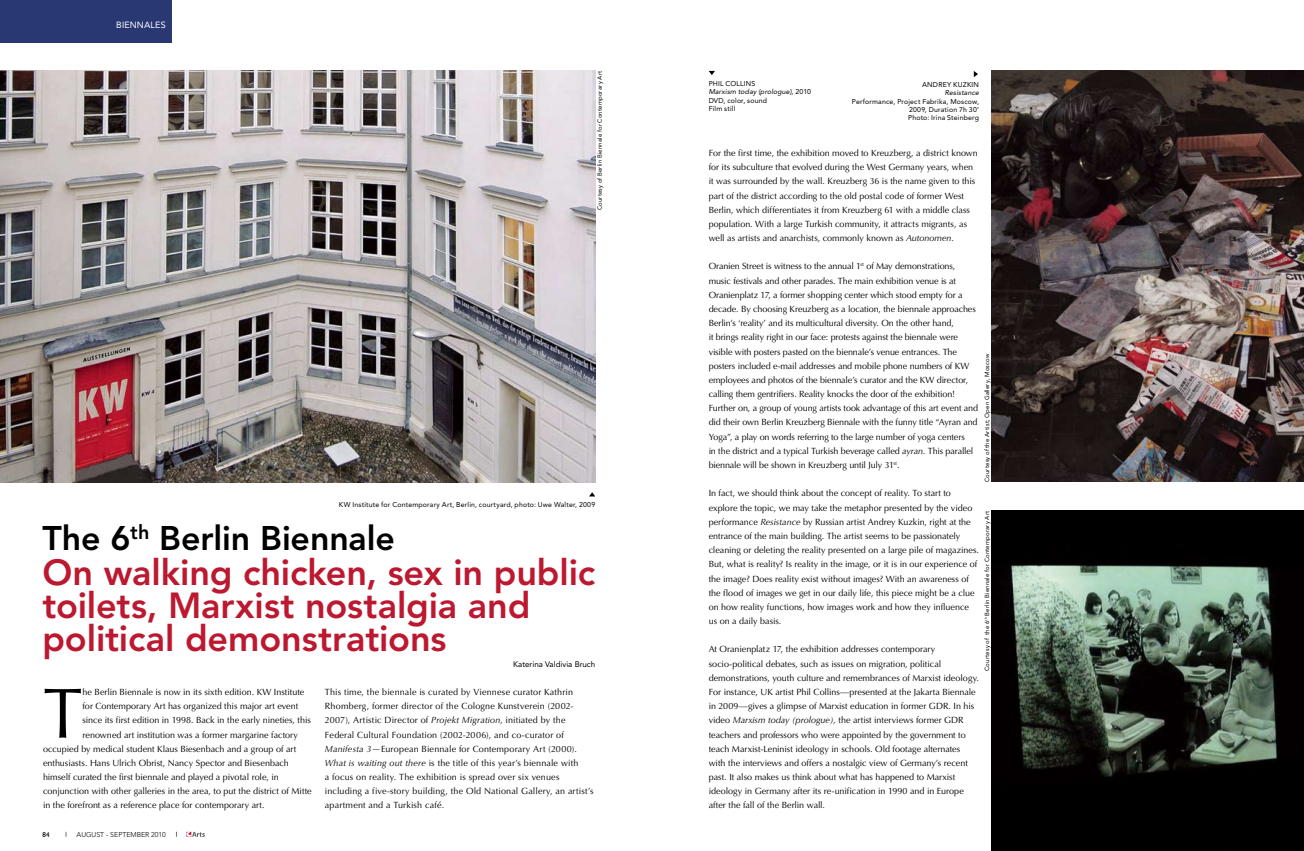
<style>
.page{position:relative;width:1304px;height:851px;background:#fff}
.page>*{position:absolute;margin:0;border:0;box-sizing:border-box;transform-origin:0 0}
.t1{font:71.1px "Optima LT Std";color:#000}
.t2{font:800 36px/33px "Avenir LT Std";letter-spacing:-.005em;color:#bc1930}
.t3{font:800 33.9px "Avenir LT Std";letter-spacing:-.005em;color:#000}
.t4{font:9px/14.2px "Optima LT Std";letter-spacing:-.005em;color:#000}
.t5{font:9px/14.2px "Optima LT Std";letter-spacing:.015em;color:#000}
.t6{font:9px "Avenir LT Std";letter-spacing:.015em;color:#fff}
.t7{font:8px "Avenir LT Std";color:#000}
.t8{font:7px/8.4px "Avenir LT Std";letter-spacing:.02em;color:#000;text-align:justify}
.t9{font:300 7px "Avenir LT Std";color:#000}
.t10{font:italic 7px "Avenir LT Std";letter-spacing:.02em;color:#000}
.t11{font:7px "Humanist 521 BT";color:#000}
.t12{font:6px "Avenir LT Std";letter-spacing:.025em;color:#000}
.s1{font-style:italic}
</style>
<div class="page">
<svg style="left:186px;top:831px;width:19px;height:5px"></svg>
<div style="left:0;top:0;width:172px;height:43px;background:#293773"></div>
<img style="left:0;top:71px;width:595px;height:411px">
<img style="left:991px;top:71px;width:313px;height:410px">
<img style="left:991px;top:510px;width:313px;height:340px">
<svg style="left:589px;top:492px;width:6px;height:4px"></svg>
<svg style="left:974px;top:71px;width:4px;height:6px"></svg>
<svg style="left:709px;top:71px;width:6px;height:4px"></svg>
<p class="t6" style="left:116px;top:19px;width:51px">BIENNALES</p>
<p class="t12" style="left:596px;top:210px;width:141px;rotate:-90deg">Courtesy of Berlin Biennale for Contemporary Art</p>
<p class="t8" style="left:922px;top:80px;width:50px">An drey Kuzkin</p>
<p class="t8" style="left:709px;top:79px;width:104px;text-align:left">Phil Collins<br><span class="s1">Marxism today (prologue),</span> 2010<br>DVD, color, sound<br>Film still</p>
<p class="t10" style="left:945px;top:89px;width:36px">Resistance</p>
<p class="t8" style="left:908px;top:97px;width:72px;text-indent:-56px">Performance, Project Fabrika, Moscow, 2009, Duration 7h 30’ Photo: Irina Steinberg</p>
<p class="t4" style="left:709px;top:146px;width:271px">For the first time, the exhibition moved to Kreuzberg, a district known for its subculture that evolved during the West Germany years, when it was surrounded by the wall. Kreuzberg 36 is the name given to this part of the district according to the old postal code of former West Berlin, which differentiates it from Kreuzberg 61 with a middle class population. With a large Turkish community, it attracts migrants, as well as artists and anarchists, commonly known as <span class="s1">Autonomen</span>.</p>
<p class="t4" style="left:709px;top:259px;width:271px">Oranien Street is witness to the annual 1<sup>st</sup> of May demonstrations, music festivals and other parades. The main exhibition venue is at Oranienplatz 17, a former shopping center which stood empty for a decade. By choosing Kreuzberg as a location, the biennale approaches Berlin’s ‘reality’ and its multicultural diversity. On the other hand,<br>it brings reality right in our face: protests against the biennale were visible with posters pasted on the biennale’s venue entrances. The posters included e-mail addresses and mobile phone numbers of KW employees and photos of the biennale’s curator and the KW director, calling them gentrifiers. Reality knocks the door of the exhibition!<br>Further on, a group of young artists took advantage of this art event and did their own Berlin Kreuzberg Biennale with the funny title “Ayran and Yoga”, a play on words referring to the large number of yoga centers<br>in the district and a typical Turkish beverage called <span class="s1">ayran</span>. This parallel biennale will be shown in Kreuzberg until July 31<sup>st</sup>.</p>
<p class="t4" style="left:709px;top:486px;width:272px">In fact, we should think about the concept of reality. To start to explore the topic, we may take the metaphor presented by the video performance <span class="s1">Resistance</span> by Russian artist Andrey Kuzkin, right at the entrance of the main building. The artist seems to be passionately cleaning or deleting the reality presented on a large pile of magazines.<br>But, what is reality? Is reality in the image, or it is in our experience of the image? Does reality exist without images? With an awareness of the flood of images we get in our daily life, this piece might be a clue on how reality functions, how images work and how they influence us on a daily basis.</p>
<p class="t4" style="left:709px;top:642px;width:272px">At Oranienplatz 17, the exhibition addresses contemporary socio-political debates, such as issues on migration, political demonstrations, youth culture and remembrances of Marxist ideology.<br>For instance, UK artist Phil Collins—presented at the Jakarta Biennale in 2009—gives a glimpse of Marxist education in former GDR. In his video <span class="s1">Marxism today (prologue),</span> the artist interviews former GDR teachers and professors who were appointed by the government to teach Marxist-Leninist ideology in schools. Old footage alternates with the interviews and offers a nostalgic view of Germany’s recent past. It also makes us think about what has happened to Marxist ideology in Germany after its re-unification in 1990 and in Europe after the fall of the Berlin wall.</p>
<p class="t12" style="left:983px;top:482px;width:130px;rotate:-90deg">Courtesy of the Artist; Open Gallery, Moscow</p>
<p class="t8" style="left:339px;top:500px;width:258px">KW Institute for Contemporary Art, Berlin<span class="s1">,</span> courtyard, photo: Uwe Walter, 2009</p>
<p class="t12" style="left:983px;top:670px;width:162px;rotate:-90deg">Courtesy of the 6<sup>th</sup> Berlin Biennale for Contemporary Art</p>
<h3 class="t3" style="left:43px;top:518px;width:354px">The 6<sup>th</sup> Berlin Biennale</h3>
<h2 class="t2" style="left:43px;top:555px;width:554px">On walking chicken, sex in public toilets, Marxist nostalgia and political demonstrations</h2>
<p class="t7" style="left:513px;top:659px;width:84px">Katerina Valdivia Bruch</p>
<h1 class="t1" style="left:43px;top:672px;width:41px">T</h1>
<p class="t4" style="left:83px;top:684px;width:223px">he Berlin Biennale is now in its sixth edition. KW Institute</p>
<p class="t5" style="left:325px;top:684px;width:270px">This time, the biennale is curated by Viennese curator Kathrin Rhomberg, former director of the Cologne Kunstverein (2002- 2007), Artistic Director of <span class="s1">Projekt Migration,</span> initiated by the Federal Cultural Foundation (2002-2006), and co-curator of <span class="s1">Manifesta 3—</span>European Biennale for Contemporary Art (2000).<br><span class="s1">What is waiting out there</span> is the title of this year’s biennale with<br>a focus on reality. The exhibition is spread over six venues including a five-story building, the Old National Gallery, an artist’s apartment and a Turkish café.</p>
<p class="t4" style="left:83px;top:699px;width:217px">for Contemporary Art has organized this major art event</p>
<p class="t4" style="left:83px;top:713px;width:230px">since its first edition in 1998. Back in the early nineties, this</p>
<p class="t4" style="left:83px;top:727px;width:217px">renowned art institution was a former margarine factory</p>
<p class="t4" style="left:43px;top:741px;width:255px">occupied by medical student Klaus Biesenbach and a group of art</p>
<p class="t4" style="left:43px;top:755px;width:247px">enthusiasts. Hans Ulrich Obrist, Nancy Spector and Biesenbach</p>
<p class="t4" style="left:43px;top:770px;width:237px">himself curated the first biennale and played a pivotal role, in</p>
<p class="t4" style="left:43px;top:784px;width:270px">conjunction with other galleries in the area, to put the district of Mitte</p>
<p class="t4" style="left:43px;top:798px;width:223px">in the forefront as a reference place for contemporary art.</p>
<p class="t11" style="left:43px;top:830px;width:9px">84</p>
<p class="t9" style="left:77px;top:830px;width:91px">AUGUST - SEPTEMBER 2010</p>
</div>
